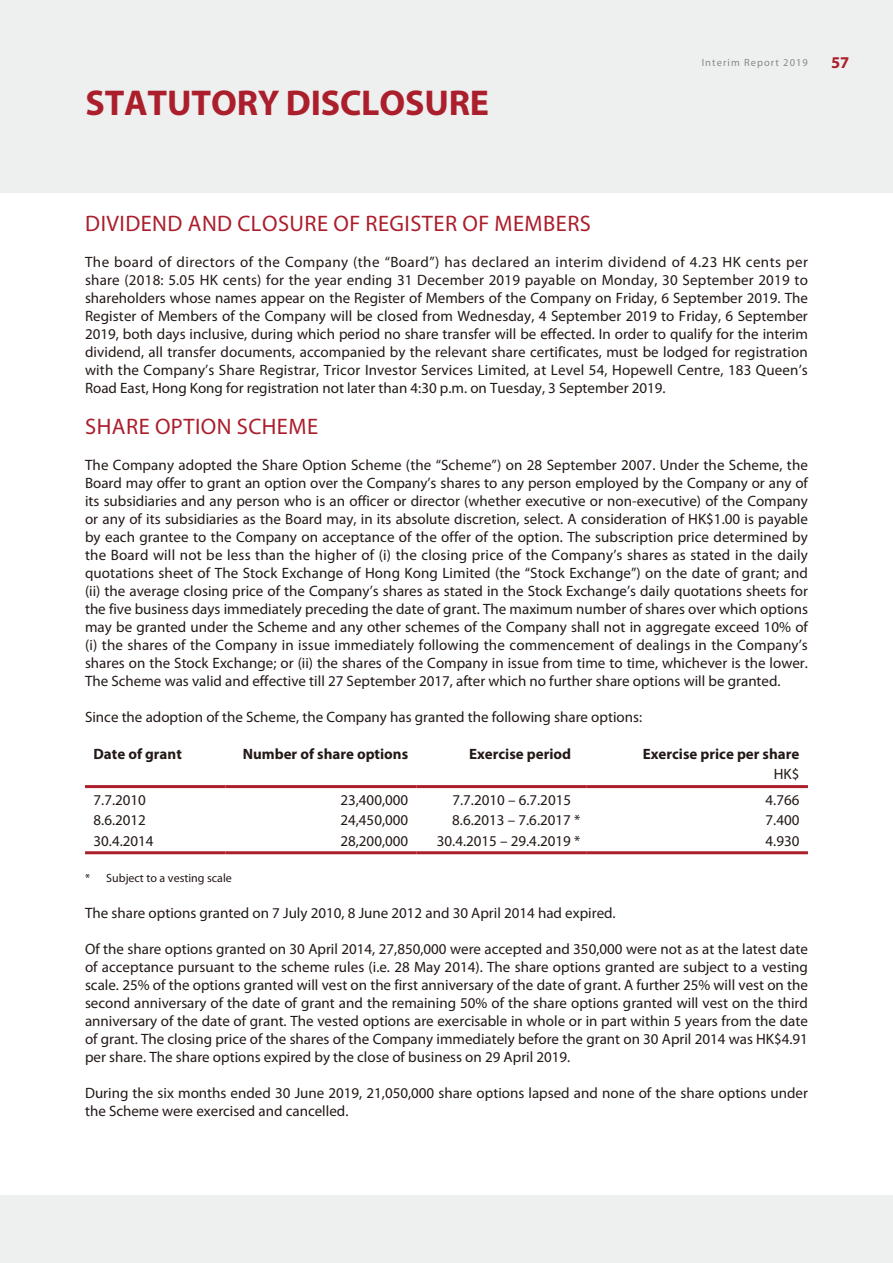
<style>
.page{position:relative;width:893px;height:1263px;background:#eeefef}
.page>*{position:absolute;margin:0;border:0;box-sizing:border-box;transform-origin:0 0}
.t1{font:700 36px "Myriad Pro";letter-spacing:-.005em;color:#ab1f2c}
.t2{font:22.5px "Myriad Pro";letter-spacing:.02em;color:#ab1f2c}
.t3{font:700 16.5px "Myriad Pro";color:#ab1f2c}
.t4{font:15px/18px "Myriad Pro";color:#231916;text-align:justify}
.t5{font:700 15px "Myriad Pro";color:#231916}
.t6{font:12px "Myriad Pro";color:#231916}
.t7{font:10.5px "Myriad Pro";letter-spacing:.1em;color:#898989}
</style>
<div class="page">
<div style="left:0;top:193px;width:893px;height:1002px;background:#fff"></div>
<hr style="left:85px;top:785px;width:140px;height:3px;background:#ab1f2c">
<hr style="left:225px;top:785px;width:192px;height:3px;background:#ab1f2c">
<hr style="left:417px;top:785px;width:170px;height:3px;background:#ab1f2c">
<hr style="left:587px;top:785px;width:221px;height:3px;background:#ab1f2c">
<hr style="left:85px;top:851px;width:140px;height:3px;background:#ab1f2c">
<hr style="left:225px;top:851px;width:192px;height:3px;background:#ab1f2c">
<hr style="left:417px;top:851px;width:170px;height:3px;background:#ab1f2c">
<hr style="left:587px;top:851px;width:221px;height:3px;background:#ab1f2c">
<h1 class="t1" style="left:85px;top:90px;width:405px">STATUTORY DISCLOSURE</h1>
<p class="t7" style="left:702px;top:59px;width:108px">Interim Report 2019</p>
<p class="t3" style="left:831px;top:56px;width:20px">57</p>
<h2 class="t2" style="left:85px;top:215px;width:507px">DIVIDEND AND CLOSURE OF REGISTER OF MEMBERS</h2>
<p class="t4" style="left:85px;top:255px;width:724px">The board of directors of the Company (the “Board”) has declared an interim dividend of 4.23 HK cents per share (2018: 5.05 HK cents) for the year ending 31 December 2019 payable on Monday, 30 September 2019 to shareholders whose names appear on the Register of Members of the Company on Friday, 6 September 2019. The Register of Members of the Company will be closed from Wednesday, 4 September 2019 to Friday, 6 September 2019, both days inclusive, during which period no share transfer will be effected. In order to qualify for the interim dividend, all transfer documents, accompanied by the relevant share certificates, must be lodged for registration with the Company’s Share Registrar, Tricor Investor Services Limited, at Level 54, Hopewell Centre, 183 Queen’s Road East, Hong Kong for registration not later than 4:30 p.m. on Tuesday, 3 September 2019.</p>
<h2 class="t2" style="left:85px;top:418px;width:234px">SHARE OPTION SCHEME</h2>
<p class="t4" style="left:85px;top:457px;width:724px">The Company adopted the Share Option Scheme (the “Scheme”) on 28 September 2007. Under the Scheme, the Board may offer to grant an option over the Company’s shares to any person employed by the Company or any of its subsidiaries and any person who is an officer or director (whether executive or non-executive) of the Company or any of its subsidiaries as the Board may, in its absolute discretion, select. A consideration of HK$1.00 is payable by each grantee to the Company on acceptance of the offer of the option. The subscription price determined by the Board will not be less than the higher of (i) the closing price of the Company’s shares as stated in the daily quotations sheet of The Stock Exchange of Hong Kong Limited (the “Stock Exchange”) on the date of grant; and (ii) the average closing price of the Company’s shares as stated in the Stock Exchange’s daily quotations sheets for the five business days immediately preceding the date of grant. The maximum number of shares over which options may be granted under the Scheme and any other schemes of the Company shall not in aggregate exceed 10% of (i) the shares of the Company in issue immediately following the commencement of dealings in the Company’s shares on the Stock Exchange; or (ii) the shares of the Company in issue from time to time, whichever is the lower.<br>The Scheme was valid and effective till 27 September 2017, after which no further share options will be granted.</p>
<p class="t4" style="left:85px;top:709px;width:559px">Since the adoption of the Scheme, the Company has granted the following share options:</p>
<p class="t5" style="left:94px;top:748px;width:90px">Date of grant</p>
<p class="t5" style="left:243px;top:748px;width:167px">Number of share options</p>
<p class="t5" style="left:469px;top:748px;width:104px">Exercise period</p>
<p class="t5" style="left:643px;top:748px;width:158px">Exercise price per share</p>
<p class="t4" style="left:774px;top:767px;width:27px">HK$</p>
<p class="t4" style="left:94px;top:792px;width:54px">7.7.2010</p>
<p class="t4" style="left:340px;top:792px;width:69px">23,400,000</p>
<p class="t4" style="left:452px;top:792px;width:120px">7.7.2010 – 6.7.2015</p>
<p class="t4" style="left:765px;top:792px;width:35px">4.766</p>
<p class="t4" style="left:94px;top:812px;width:54px">8.6.2012</p>
<p class="t4" style="left:340px;top:812px;width:69px">24,450,000</p>
<p class="t4" style="left:452px;top:812px;width:130px">8.6.2013 – 7.6.2017 *</p>
<p class="t4" style="left:765px;top:812px;width:35px">7.400</p>
<p class="t4" style="left:94px;top:833px;width:62px">30.4.2014</p>
<p class="t4" style="left:340px;top:833px;width:69px">28,200,000</p>
<p class="t4" style="left:437px;top:833px;width:145px">30.4.2015 – 29.4.2019 *</p>
<p class="t4" style="left:766px;top:833px;width:35px">4.930</p>
<p class="t6" style="left:85px;top:874px;width:148px">* Subject to a vesting scale</p>
<p class="t4" style="left:85px;top:906px;width:532px">The share options granted on 7 July 2010, 8 June 2012 and 30 April 2014 had expired.</p>
<p class="t4" style="left:85px;top:942px;width:724px">Of the share options granted on 30 April 2014, 27,850,000 were accepted and 350,000 were not as at the latest date of acceptance pursuant to the scheme rules (i.e. 28 May 2014). The share options granted are subject to a vesting scale. 25% of the options granted will vest on the first anniversary of the date of grant. A further 25% will vest on the second anniversary of the date of grant and the remaining 50% of the share options granted will vest on the third anniversary of the date of grant. The vested options are exercisable in whole or in part within 5 years from the date of grant. The closing price of the shares of the Company immediately before the grant on 30 April 2014 was HK$4.91 per share. The share options expired by the close of business on 29 April 2019.</p>
<p class="t4" style="left:85px;top:1086px;width:724px">During the six months ended 30 June 2019, 21,050,000 share options lapsed and none of the share options under the Scheme were exercised and cancelled.</p>
</div>
